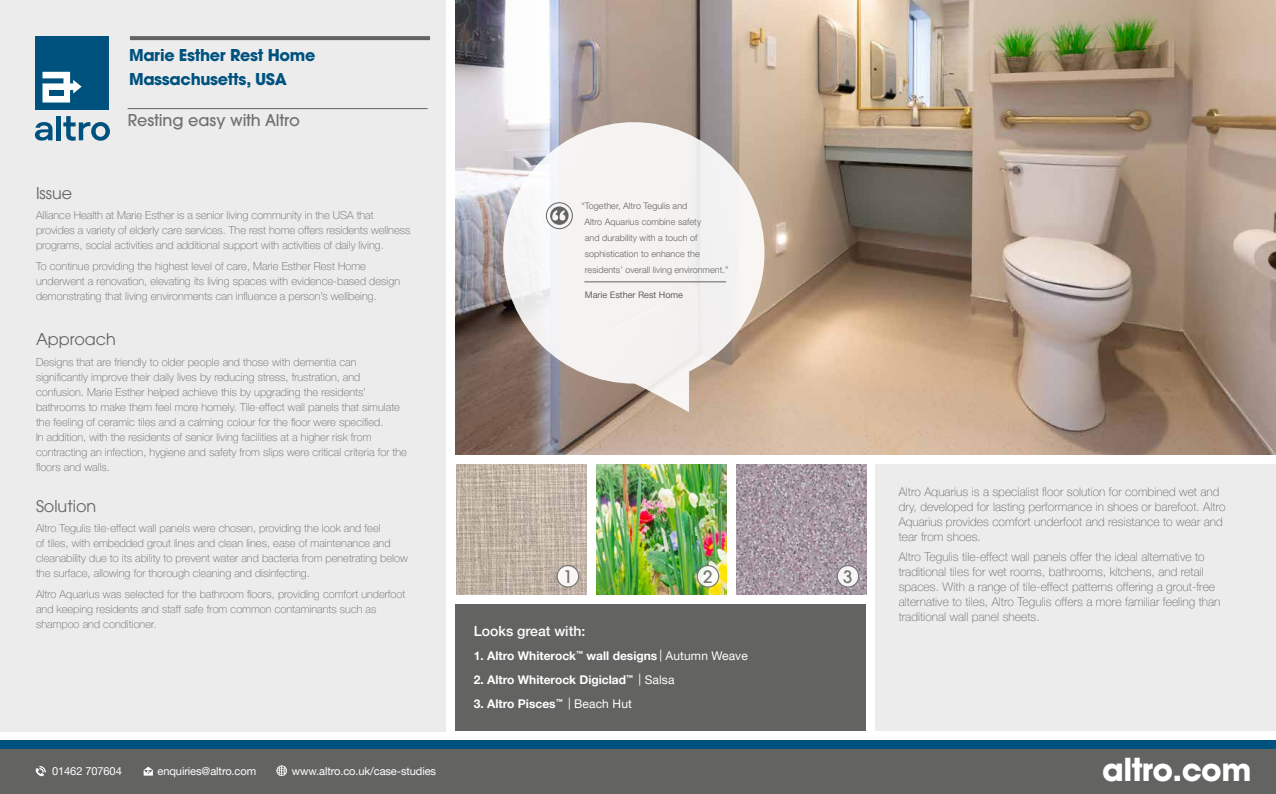
<style>
.page{position:relative;width:1276px;height:794px;background:#fff}
.page>*{position:absolute;margin:0;border:0;box-sizing:border-box;transform-origin:0 0}
.t1{font:700 31px "Avant Garde";letter-spacing:-.02em;color:#fff}
.t2{font:500 17px "Avant Garde";color:#6f6f6e}
.t3{font:700 16px/24px "Avant Garde";letter-spacing:-.02em;color:#00527e}
.t4{font:16px "Avant Garde";color:#636362}
.t5{font:500 16px "Avant Garde";color:#636362}
.t6{font:500 14px "Helvetica Neue LT Pro";color:#fff}
.t7{font:100 12px/15px "Helvetica Neue LT Pro";letter-spacing:.005em;color:#636362}
.t8{font:700 12px "Helvetica Neue LT Pro";color:#fff}
.t9{font:100 11px/15px "Helvetica Neue LT Pro";letter-spacing:.005em;color:#636362}
.t10{font:11px "Helvetica Neue LT Pro";letter-spacing:-.01em;color:#fff}
.t11{font:300 9px/16px "Helvetica Neue LT Pro";letter-spacing:.005em;color:#636362}
.t12{font:9px "Helvetica Neue LT Pro";color:#636362}
.s1{font-weight:400}
</style>
<div class="page">
<div style="left:0;top:749px;width:1276px;height:45px;background:#636362"></div>
<svg style="left:144px;top:767px;width:9px;height:8px"></svg>
<img style="left:736px;top:465px;width:130px;height:130px">
<img style="left:456px;top:465px;width:130px;height:130px">
<img style="left:596px;top:465px;width:130px;height:130px">
<svg style="left:557px;top:565px;width:21px;height:22px"></svg>
<div style="left:556px;top:565px;width:23px;height:22px;border:1px solid #6f6f6e;border-radius:50%"></div>
<svg style="left:837px;top:565px;width:21px;height:22px"></svg>
<div style="left:836px;top:565px;width:23px;height:22px;border:1px solid #6f6f6e;border-radius:50%"></div>
<svg style="left:697px;top:565px;width:21px;height:22px"></svg>
<div style="left:696px;top:565px;width:23px;height:22px;border:1px solid #6f6f6e;border-radius:50%"></div>
<img style="left:456px;top:0;width:820px;height:455px">
<div style="left:876px;top:465px;width:400px;height:266px;background:#ececed"></div>
<div style="left:0;top:0;width:446px;height:731px;background:#ececed"></div>
<div style="left:456px;top:604px;width:410px;height:127px;background:#636362"></div>
<hr style="left:56px;top:116px;width:4px;height:24px;background:#00527e">
<svg style="left:35px;top:122px;width:18px;height:19px"></svg>
<svg style="left:63px;top:116px;width:47px;height:25px"></svg>
<div style="left:36px;top:36px;width:73px;height:74px;background:#00527e"></div>
<svg style="left:42px;top:72px;width:40px;height:30px"></svg>
<div style="left:49px;top:90px;width:14px;height:6px;background:#00527e"></div>
<svg style="left:130px;top:36px;width:300px;height:4px"></svg>
<hr style="left:128px;top:108px;width:300px;height:1px;background:#636362">
<div style="left:0;top:740px;width:1276px;height:9px;background:#00527e"></div>
<svg style="left:277px;top:765px;width:10px;height:11px"></svg>
<svg style="left:503px;top:122px;width:261px;height:290px;fill:#f4f2f1"></svg>
<div style="left:546px;top:202px;width:26px;height:27px;border:1px solid #636362;border-radius:50%"></div>
<svg style="left:550px;top:206px;width:18px;height:19px"></svg>
<hr style="left:584px;top:281px;width:142px;height:1px;background:#636362">
<svg style="left:35px;top:766px;width:11px;height:11px"></svg>
<h3 class="t3" style="left:129px;top:43px;width:188px">Marie Esther Rest Home<br>Massachusetts, USA</h3>
<h3 class="t5" style="left:128px;top:111px;width:174px">Resting easy with Altro</h3>
<h3 class="t4" style="left:36px;top:183px;width:38px">Issue</h3>
<p class="t9" style="left:36px;top:208px;width:376px">Alliance Health at Marie Esther is a senior living community in the USA that provides a variety of elderly care services. The rest home offers residents wellness programs, social activities and additional support with activities of daily living.</p>
<p class="t9" style="left:36px;top:258px;width:366px">To continue providing the highest level of care, Marie Esther Rest Home underwent a renovation, elevating its living spaces with evidence-based design demonstrating that living environments can influence a person’s wellbeing.</p>
<h3 class="t4" style="left:36px;top:330px;width:81px">Approach</h3>
<p class="t9" style="left:36px;top:354px;width:372px">Designs that are friendly to older people and those with dementia can significantly improve their daily lives by reducing stress, frustration, and confusion. Marie Esther helped achieve this by upgrading the residents’ bathrooms to make them feel more homely. Tile-effect wall panels that simulate the feeling of ceramic tiles and a calming colour for the floor were specified.<br>In addition, with the residents of senior living facilities at a higher risk from contracting an infection, hygiene and safety from slips were critical criteria for the floors and walls.</p>
<h3 class="t4" style="left:36px;top:496px;width:62px">Solution</h3>
<p class="t9" style="left:36px;top:521px;width:373px">Altro Tegulis tile-effect wall panels were chosen, providing the look and feel<br>of tiles, with embedded grout lines and clean lines, ease of maintenance and cleanability due to its ability to prevent water and bacteria from penetrating below the surface, allowing for thorough cleaning and disinfecting.</p>
<p class="t9" style="left:36px;top:586px;width:371px">Altro Aquarius was selected for the bathroom floors, providing comfort underfoot and keeping residents and staff safe from common contaminants such as shampoo and conditioner.</p>
<p class="t10" style="left:52px;top:764px;width:71px">01462 707604</p>
<p class="t10" style="left:157px;top:764px;width:100px">enquiries@altro.com</p>
<p class="t10" style="left:292px;top:764px;width:146px">www.altro.co.uk/case-studies</p>
<p class="t11" style="left:584px;top:197px;width:145px;text-indent:-3px">“Together, Altro Tegulis and<br>Altro Aquarius combine safety<br>and durability with a touch of sophistication to enhance the residents’ overall living environment.”</p>
<p class="t12" style="left:585px;top:289px;width:100px">Marie Esther Rest Home</p>
<h2 class="t2" style="left:563px;top:566px;width:11px">1</h2>
<h2 class="t2" style="left:703px;top:566px;width:11px">2</h2>
<h2 class="t2" style="left:843px;top:566px;width:11px">3</h2>
<p class="t6" style="left:474px;top:623px;width:113px">Looks great with:</p>
<p class="t8" style="left:474px;top:648px;width:275px">1. Altro Whiterock<sup>™</sup> wall designs <span class="s1">| Autumn Weave</span></p>
<p class="t8" style="left:474px;top:672px;width:202px">2. Altro Whiterock Digiclad<sup>™</sup> <span class="s1">| Salsa</span></p>
<p class="t8" style="left:474px;top:696px;width:159px">3. Altro Pisces<sup>™</sup> <span class="s1">| Beach Hut</span></p>
<p class="t7" style="left:898px;top:484px;width:328px">Altro Aquarius is a specialist floor solution for combined wet and dry, developed for lasting performance in shoes or barefoot. Altro Aquarius provides comfort underfoot and resistance to wear and tear from shoes.</p>
<p class="t7" style="left:898px;top:549px;width:323px">Altro Tegulis tile-effect wall panels offer the ideal alternative to traditional tiles for wet rooms, bathrooms, kitchens, and retail spaces. With a range of tile-effect patterns offering a grout-free alternative to tiles, Altro Tegulis offers a more familiar feeling than traditional wall panel sheets.</p>
<h1 class="t1" style="left:1102px;top:749px;width:151px">altro.com</h1>
</div>
